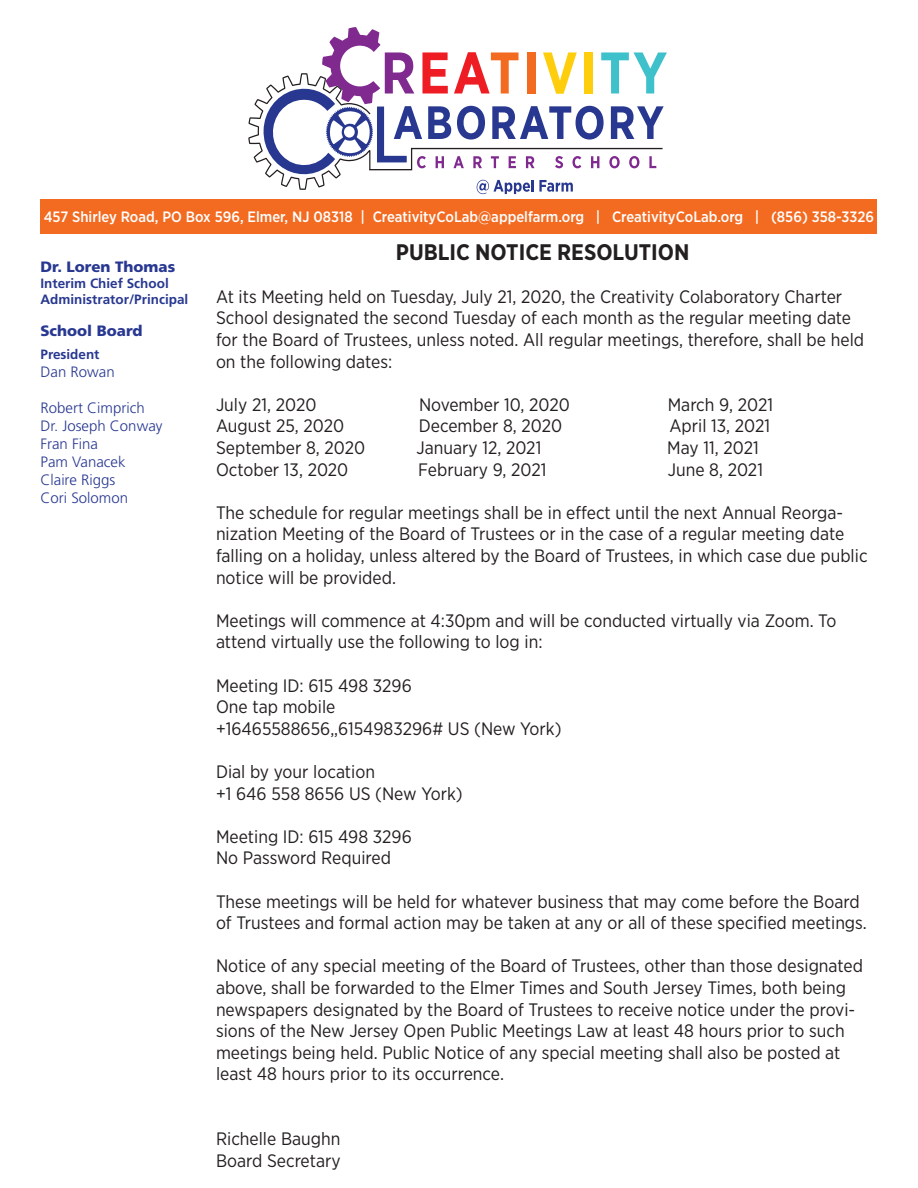
<style>
.page{position:relative;width:918px;height:1188px;background:#fff}
.page>*{position:absolute;margin:0;border:0;box-sizing:border-box;transform-origin:0 0}
.t1{font:700 22.5px "Gotham Narrow";color:#231f20}
.t2{font:18px/21.6px "Gotham Narrow";color:#231f20}
.t3{font:500 15px "Gotham Narrow";color:#fff}
.t4{font:300 15px/18px "Frutiger";color:#283891}
.t5{font:900 15px "Frutiger";color:#283891}
.t6{font:700 13.5px/16.2px "Frutiger";color:#283891}
</style>
<div class="page">
<div style="left:40px;top:199px;width:838px;height:34px;background:#f36b21"></div>
<svg style="left:248px;top:27px;width:419px;height:167px"></svg>
<p class="t3" style="left:44px;top:207px;width:832px">457 Shirley Road, PO Box 596, Elmer, NJ 08318 | CreativityCoLab@appelfarm.org | CreativityCoLab.org | (856) 358-3326</p>
<p class="t5" style="left:40px;top:258px;width:136px">Dr. Loren Thomas</p>
<p class="t6" style="left:40px;top:275px;width:149px">Interim Chief School<br>Administrator/Principal</p>
<p class="t5" style="left:40px;top:322px;width:103px">School Board</p>
<p class="t6" style="left:40px;top:346px;width:61px">President</p>
<p class="t4" style="left:40px;top:363px;width:76px">Dan Rowan</p>
<p class="t4" style="left:40px;top:399px;width:106px">Robert Cimprich</p>
<p class="t4" style="left:40px;top:417px;width:123px">Dr. Joseph Conway</p>
<p class="t4" style="left:40px;top:435px;width:59px">Fran Fina</p>
<p class="t4" style="left:40px;top:453px;width:87px">Pam Vanacek</p>
<p class="t4" style="left:40px;top:471px;width:89px">Claire Riggs<br>Cori Solomon</p>
<p class="t1" style="left:396px;top:237px;width:295px">PUBLIC NOTICE RESOLUTION</p>
<p class="t2" style="left:216px;top:285px;width:650px">At its Meeting held on Tuesday, July 21, 2020, the Creativity Colaboratory Charter School designated the second Tuesday of each month as the regular meeting date for the Board of Trustees, unless noted. All regular meetings, therefore, shall be held on the following dates:</p>
<p class="t2" style="left:216px;top:393px;width:102px">July 21, 2020</p>
<p class="t2" style="left:419px;top:393px;width:152px">November 10, 2020</p>
<p class="t2" style="left:668px;top:393px;width:107px">March 9, 2021</p>
<p class="t2" style="left:216px;top:415px;width:130px">August 25, 2020</p>
<p class="t2" style="left:419px;top:415px;width:145px">December 8, 2020</p>
<p class="t2" style="left:669px;top:415px;width:102px">April 13, 2021</p>
<p class="t2" style="left:216px;top:437px;width:151px">September 8, 2020</p>
<p class="t2" style="left:416px;top:437px;width:126px">January 12, 2021</p>
<p class="t2" style="left:667px;top:437px;width:93px">May 11, 2021</p>
<p class="t2" style="left:216px;top:458px;width:134px">October 13, 2020</p>
<p class="t2" style="left:418px;top:458px;width:130px">February 9, 2021</p>
<p class="t2" style="left:668px;top:458px;width:97px">June 8, 2021</p>
<p class="t2" style="left:216px;top:501px;width:653px">The schedule for regular meetings shall be in effect until the next Annual Reorga&shy;nization Meeting of the Board of Trustees or in the case of a regular meeting date falling on a holiday, unless altered by the Board of Trustees, in which case due public notice will be provided.</p>
<p class="t2" style="left:216px;top:609px;width:622px">Meetings will commence at 4:30pm and will be conducted virtually via Zoom. To</p>
<p class="t2" style="left:216px;top:631px;width:328px">attend virtually use the following to log in:</p>
<p class="t2" style="left:216px;top:674px;width:197px">Meeting ID: 615 498 3296</p>
<p class="t2" style="left:216px;top:696px;width:121px">One tap mobile</p>
<p class="t2" style="left:216px;top:717px;width:347px">+16465588656,,6154983296# US (New York)</p>
<p class="t2" style="left:216px;top:761px;width:161px">Dial by your location</p>
<p class="t2" style="left:216px;top:782px;width:248px">+1 646 558 8656 US (New York)</p>
<p class="t2" style="left:216px;top:825px;width:197px">Meeting ID: 615 498 3296</p>
<p class="t2" style="left:216px;top:847px;width:176px">No Password Required</p>
<p class="t2" style="left:216px;top:890px;width:652px">These meetings will be held for whatever business that may come before the Board of Trustees and formal action may be taken at any or all of these specified meetings.</p>
<p class="t2" style="left:216px;top:955px;width:649px">Notice of any special meeting of the Board of Trustees, other than those designated above, shall be forwarded to the Elmer Times and South Jersey Times, both being newspapers designated by the Board of Trustees to receive notice under the provi&shy;sions of the New Jersey Open Public Meetings Law at least 48 hours prior to such meetings being held. Public Notice of any special meeting shall also be posted at least 48 hours prior to its occurrence.</p>
<p class="t2" style="left:216px;top:1128px;width:126px">Richelle Baughn</p>
<p class="t2" style="left:216px;top:1149px;width:126px">Board Secretary</p>
</div>
